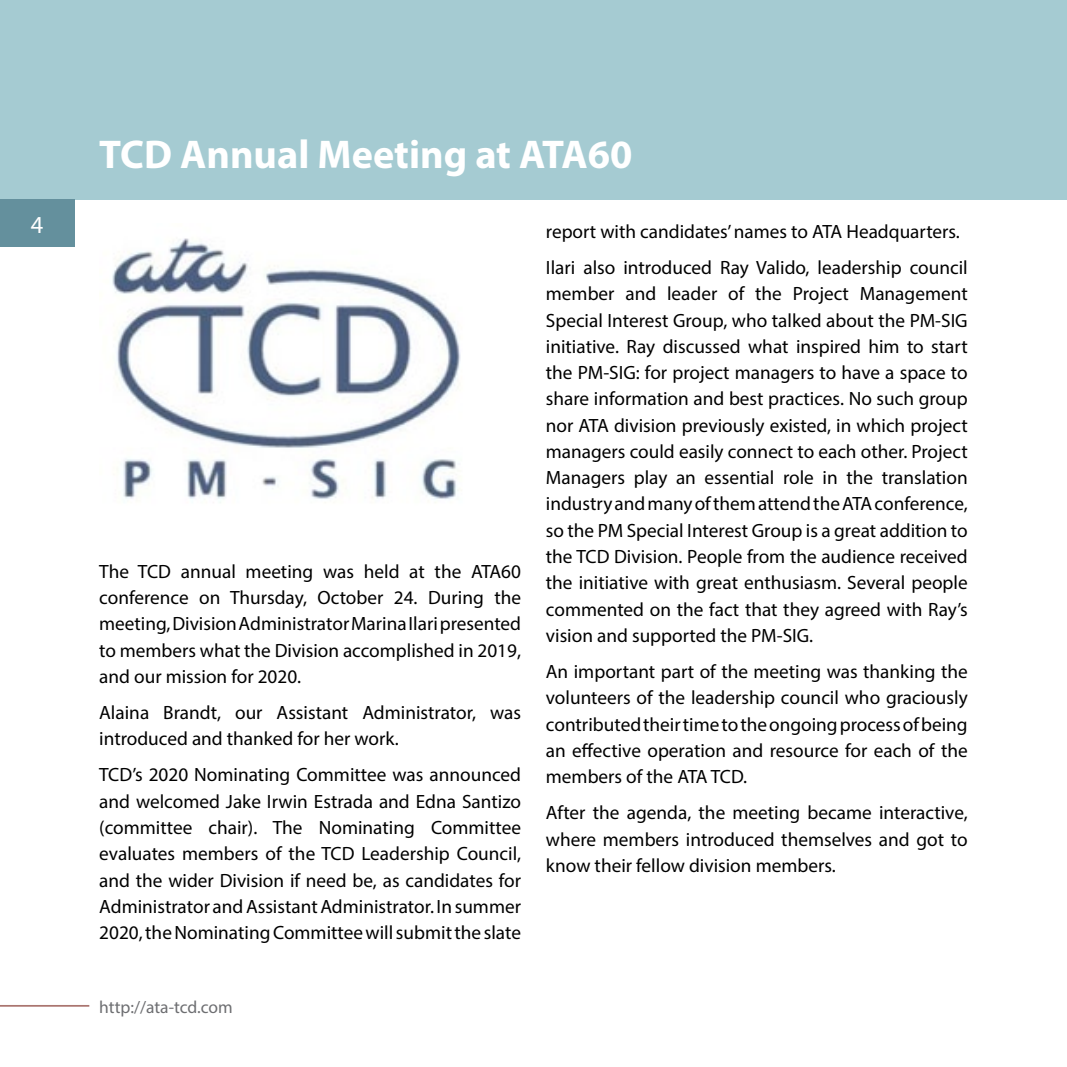
<style>
.page{position:relative;width:1067px;height:1067px;background:#fff}
.page>*{position:absolute;margin:0;border:0;box-sizing:border-box;transform-origin:0 0}
.t1{font:700 40.25px "Myriad Pro";color:#fff}
.t2{font:24.5px "Myriad Pro";color:#fff}
.t3{font:19.25px/26.2px "Myriad Pro";color:#000;text-align:justify}
.t4{font:17.5px "Myriad Pro";letter-spacing:-.005em;color:#6d6e71}
</style>
<div class="page">
<div style="left:0;top:0;width:1067px;height:199px;background:#a5cbd2"></div>
<img style="left:112px;top:238px;width:349px;height:265px">
<div style="left:0;top:199px;width:74px;height:48px;background:#64909d"></div>
<hr style="left:0;top:1005px;width:89px;height:1px;background:#aa7570">
<p class="t2" style="left:31px;top:209px;width:14px">4</p>
<h1 class="t1" style="left:99px;top:129px;width:535px">TCD Annual Meeting at ATA60</h1>
<p class="t3" style="left:99px;top:558px;width:423px">The TCD annual meeting was held at the ATA60 conference on Thursday, October 24. During the meeting, Division Administrator Marina Ilari presented to members what the Division accomplished in 2019, and our mission for 2020.</p>
<p class="t3" style="left:99px;top:699px;width:423px">Alaina Brandt, our Assistant Administrator, was introduced and thanked for her work.</p>
<p class="t3" style="left:99px;top:761px;width:423px">TCD’s 2020 Nominating Committee was announced and welcomed Jake Irwin Estrada and Edna Santizo (committee chair). The Nominating Committee evaluates members of the TCD Leadership Council, and the wider Division if need be, as candidates for Administrator and Assistant Administrator. In summer 2020, the Nominating Committee will submit the slate</p>
<p class="t4" style="left:99px;top:996px;width:135px">http://ata-tcd.com</p>
<p class="t3" style="left:546px;top:213px;width:423px;line-height:36.2px">report with candidates’ names to ATA Headquarters.<br>Ilari also introduced Ray Valido, leadership council</p>
<p class="t3" style="left:546px;top:280px;width:423px">member and leader of the Project Management Special Interest Group, who talked about the PM-SIG initiative. Ray discussed what inspired him to start the PM-SIG: for project managers to have a space to share information and best practices. No such group nor ATA division previously existed, in which project managers could easily connect to each other. Project Managers play an essential role in the translation industry and many of them attend the ATA conference, so the PM Special Interest Group is a great addition to the TCD Division. People from the audience received the initiative with great enthusiasm. Several people commented on the fact that they agreed with Ray’s vision and supported the PM-SIG.</p>
<p class="t3" style="left:546px;top:658px;width:423px">An important part of the meeting was thanking the volunteers of the leadership council who graciously contributed their time to the ongoing process of being an effective operation and resource for each of the members of the ATA TCD.</p>
<p class="t3" style="left:546px;top:799px;width:423px">After the agenda, the meeting became interactive, where members introduced themselves and got to know their fellow division members.</p>
</div>
